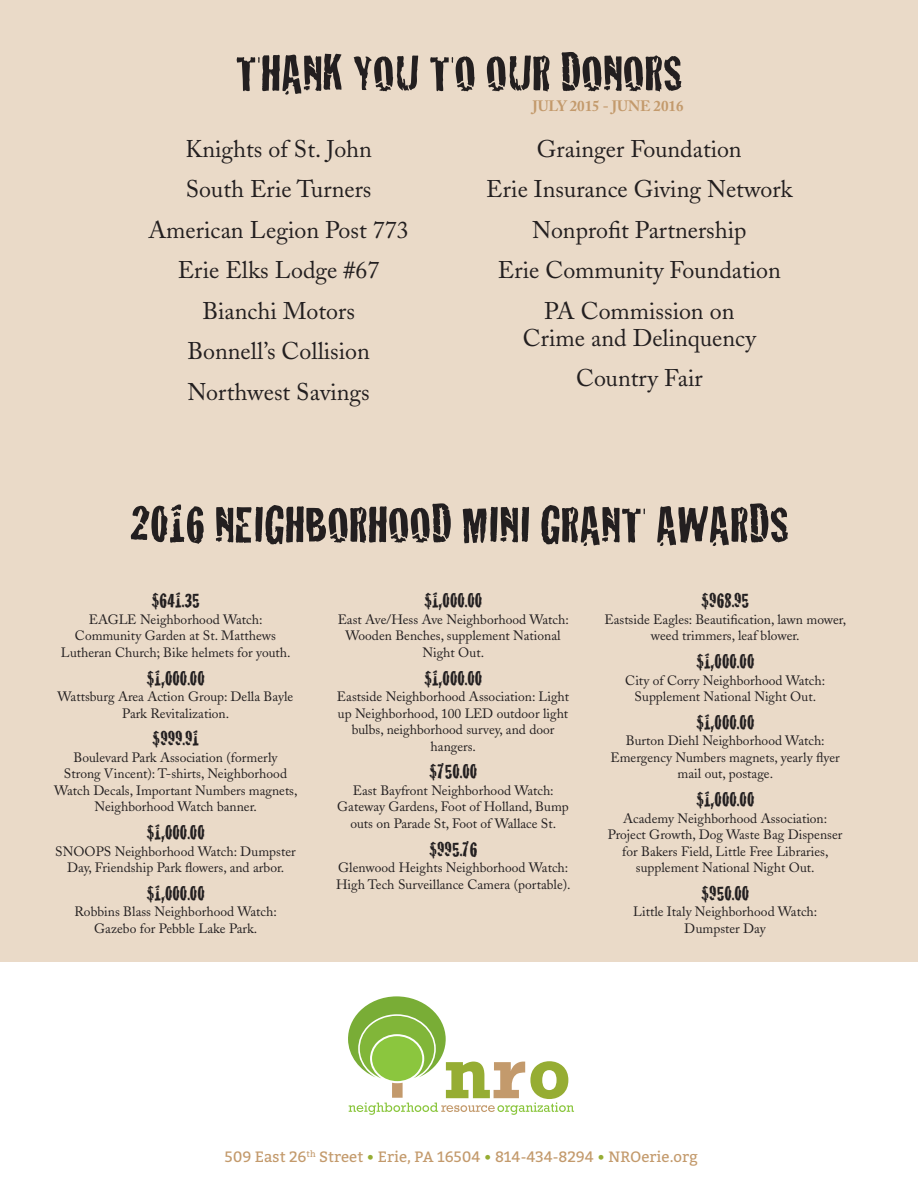
<style>
.page{position:relative;width:918px;height:1188px;background:#fff}
.page>*{position:absolute;margin:0;border:0;box-sizing:border-box;transform-origin:0 0}
.t1{font:52.65px "Cracked";color:#231f20}
.t2{font:24px/27px "Adobe Caslon";color:#231f20;text-align:center}
.t3{font:21px "Cracked";color:#231f20}
.t4{font:15px "Bitter";color:#c39a6c}
.t5{font:700 15px "Adobe Caslon";color:#c39a6c}
.t6{font:13.5px/16.5px "Adobe Caslon";color:#231f20;text-align:center}
.s1{color:#96ad33}
</style>
<div class="page">
<svg style="left:348px;top:996px;width:226px;height:119px"></svg>
<div style="left:0;top:0;width:918px;height:961px;background:#eadac8"></div>
<p class="t1" style="left:235px;top:31px;width:449px">THANK YOU TO OUR DONORS</p>
<p class="t5" style="left:532px;top:97px;width:153px">JULY 2015 - JUNE 2016</p>
<p class="t2" style="left:185px;top:135px;width:188px">Knights of St. John</p>
<p class="t2" style="left:186px;top:176px;width:187px">South Erie Turners</p>
<p class="t2" style="left:148px;top:216px;width:262px">American Legion Post 773</p>
<p class="t2" style="left:178px;top:257px;width:203px">Erie Elks Lodge #67</p>
<p class="t2" style="left:202px;top:297px;width:154px">Bianchi Motors</p>
<p class="t2" style="left:187px;top:338px;width:184px">Bonnell’s Collision</p>
<p class="t2" style="left:187px;top:378px;width:184px">Northwest Savings</p>
<p class="t2" style="left:537px;top:135px;width:206px">Grainger Foundation</p>
<p class="t2" style="left:486px;top:176px;width:308px">Erie Insurance Giving Network</p>
<p class="t2" style="left:532px;top:216px;width:216px">Nonprofit Partnership</p>
<p class="t2" style="left:498px;top:257px;width:285px">Erie Community Foundation</p>
<p class="t2" style="left:523px;top:297px;width:235px">PA Commission on<br>Crime and Delinquency</p>
<p class="t2" style="left:576px;top:365px;width:128px">Country Fair</p>
<p class="t1" style="left:129px;top:483px;width:662px">2016 NEIGHBORHOOD MINI GRANT AWARDS</p>
<p class="t3" style="left:151px;top:584px;width:50px">$641.35</p>
<p class="t6" style="left:61px;top:611px;width:231px">EAGLE Neighborhood Watch:<br>Community Garden at St. Matthews<br>Lutheran Church; Bike helmets for youth.</p>
<p class="t3" style="left:146px;top:661px;width:60px">$1,000.00</p>
<p class="t6" style="left:58px;top:688px;width:237px">Wattsburg Area Action Group: Della Bayle<br>Park Revitalization.</p>
<p class="t3" style="left:152px;top:722px;width:49px">$999.91</p>
<p class="t6" style="left:54px;top:749px;width:245px">Boulevard Park Association (formerly Strong Vincent): T-shirts, Neighborhood Watch Decals, Important Numbers magnets, Neighborhood Watch banner.</p>
<p class="t3" style="left:146px;top:816px;width:60px">$1,000.00</p>
<p class="t6" style="left:55px;top:843px;width:242px">SNOOPS Neighborhood Watch: Dumpster<br>Day, Friendship Park flowers, and arbor.</p>
<p class="t3" style="left:146px;top:876px;width:60px">$1,000.00</p>
<p class="t6" style="left:75px;top:904px;width:204px">Robbins Blass Neighborhood Watch:<br>Gazebo for Pebble Lake Park.</p>
<p class="t3" style="left:424px;top:584px;width:60px">$1,000.00</p>
<p class="t6" style="left:338px;top:611px;width:233px">East Ave/Hess Ave Neighborhood Watch:<br>Wooden Benches, supplement National<br>Night Out.</p>
<p class="t3" style="left:424px;top:661px;width:60px">$1,000.00</p>
<p class="t6" style="left:337px;top:688px;width:234px">Eastside Neighborhood Association: Light up Neighborhood, 100 LED outdoor light bulbs, neighborhood survey, and door hangers.</p>
<p class="t3" style="left:429px;top:755px;width:50px">$750.00</p>
<p class="t6" style="left:337px;top:782px;width:233px">East Bayfront Neighborhood Watch:<br>Gateway Gardens, Foot of Holland, Bump outs on Parade St, Foot of Wallace St.</p>
<p class="t3" style="left:429px;top:832px;width:50px">$995.76</p>
<p class="t6" style="left:336px;top:859px;width:236px;text-align:left">Glenwood Heights Neighborhood Watch:<br>High Tech Surveillance Camera (portable).</p>
<p class="t3" style="left:701px;top:584px;width:50px">$968.95</p>
<p class="t6" style="left:604px;top:611px;width:243px">Eastside Eagles: Beautification, lawn mower, weed trimmers, leaf blower.</p>
<p class="t3" style="left:696px;top:645px;width:60px">$1,000.00</p>
<p class="t6" style="left:625px;top:672px;width:201px">City of Corry Neighborhood Watch:<br>Supplement National Night Out.</p>
<p class="t3" style="left:696px;top:705px;width:60px">$1,000.00</p>
<p class="t6" style="left:610px;top:733px;width:231px">Burton Diehl Neighborhood Watch:<br>Emergency Numbers magnets, yearly flyer mail out, postage.</p>
<p class="t3" style="left:696px;top:783px;width:60px">$1,000.00</p>
<p class="t6" style="left:608px;top:810px;width:236px">Academy Neighborhood Association:<br>Project Growth, Dog Waste Bag Dispenser for Bakers Field, Little Free Libraries, supplement National Night Out.</p>
<p class="t3" style="left:701px;top:876px;width:50px">$950.00</p>
<p class="t6" style="left:633px;top:904px;width:186px">Little Italy Neighborhood Watch:<br>Dumpster Day</p>
<p class="t4" style="left:225px;top:1146px;width:475px">509 East 26<sup>th</sup> Street <span class="s1">•</span> Erie, PA 16504 <span class="s1">•</span> 814-434-8294 <span class="s1">•</span> NROerie.org</p>
</div>
